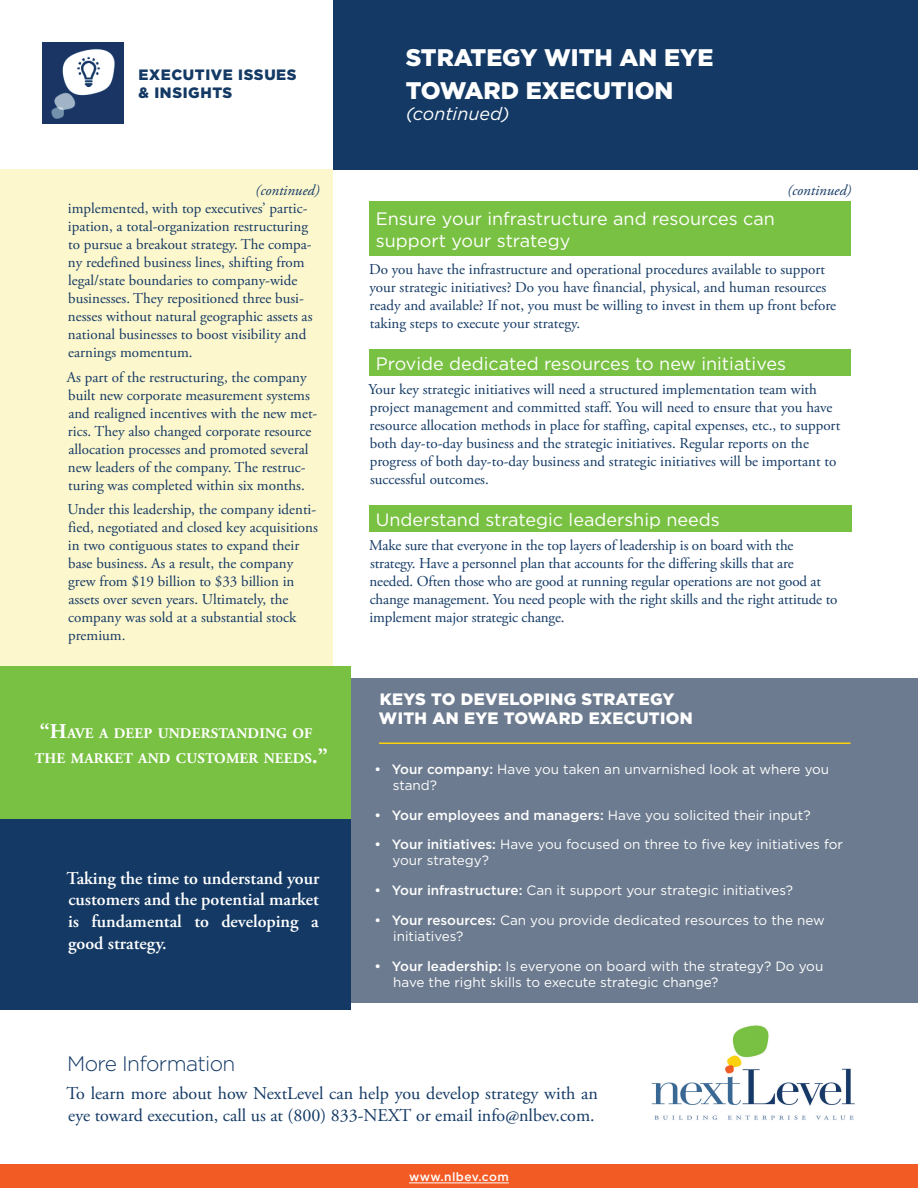
<style>
.page{position:relative;width:918px;height:1188px;background:#fff}
.page>*{position:absolute;margin:0;border:0;box-sizing:border-box;transform-origin:0 0}
.t1{font:900 24px/33px "Gotham";color:#fff}
.t2{font:300 21px "Gotham";letter-spacing:-.03em;color:#133964}
.t3{font:18px/21.6px "Gotham";color:#fff}
.t4{font:18px/21.6px "Adobe Garamond Pro";color:#133964}
.t5{font:600 18px/21.6px "Adobe Garamond Pro";color:#fff;text-align:justify}
.t6{font:italic 18px "Gotham";color:#fff}
.t7{font:900 16.5px/19.8px "Gotham";letter-spacing:.02em;color:#fff}
.t8{font:15px/18px "Adobe Garamond Pro";color:#133964}
.t9{font:900 15px/18px "Gotham";letter-spacing:.04em;color:#133964}
.t10{font:italic 15px "Adobe Garamond Pro";color:#133964}
.t11{font:700 14.7px/25.2px "Adobe Garamond Pro";letter-spacing:.015em;color:#fff}
.t12{font:13.5px/16.2px "Gotham";color:#fff}
.t13{font:500 12px "Gotham";letter-spacing:.035em;color:#fff}
.s1{font-size:21px}
.s2{font-weight:500}
</style>
<div class="page">
<div style="left:0;top:169px;width:333px;height:705px;background:#fdf7cd"></div>
<img style="left:651px;top:1025px;width:204px;height:95px">
<div style="left:333px;top:0;width:585px;height:169px;background:#133964"></div>
<img style="left:42px;top:43px;width:82px;height:81px">
<div style="left:369px;top:202px;width:481px;height:54px;background:#79c142"></div>
<div style="left:369px;top:349px;width:481px;height:27px;background:#79c142"></div>
<div style="left:369px;top:505px;width:482px;height:27px;background:#79c142"></div>
<div style="left:333px;top:678px;width:585px;height:324px;background:#6c7b8f"></div>
<div style="left:0;top:819px;width:351px;height:191px;background:#133964"></div>
<div style="left:0;top:666px;width:351px;height:153px;background:#79c142"></div>
<hr style="left:379px;top:742px;width:471px;height:2px;background:#fcd00a">
<div style="left:0;top:1165px;width:918px;height:23px;background:#f25b24"></div>
<hr style="left:409px;top:1183px;width:100px;height:1px;background:#fff">
<p class="t9" style="left:139px;top:66px;width:160px">EXECUTIVE ISSUES &amp; INSIGHTS</p>
<h1 class="t1" style="left:406px;top:40px;width:309px">STRATEGY WITH AN EYE<br>TOWARD EXECUTION</h1>
<p class="t6" style="left:406px;top:102px;width:106px">(continued)</p>
<p class="t10" style="left:256px;top:181px;width:65px">(continued)</p>
<p class="t10" style="left:787px;top:181px;width:65px">(continued)</p>
<p class="t8" style="left:68px;top:200px;width:246px">implemented, with top executives’ partic&shy;ipation, a total-organization restructuring to pursue a breakout strategy. The compa&shy;ny redefined business lines, shifting from legal/state boundaries to company-wide businesses. They repositioned three busi&shy;nesses without natural geographic assets as national businesses to boost visibility and earnings momentum.</p>
<p class="t8" style="left:67px;top:368px;width:252px">As part of the restructuring, the company built new corporate measurement systems and realigned incentives with the new met&shy;rics. They also changed corporate resource allocation processes and promoted several new leaders of the company. The restruc&shy;turing was completed within six months.</p>
<p class="t8" style="left:68px;top:501px;width:252px">Under this leadership, the company identi&shy;fied, negotiated and closed key acquisitions in two contiguous states to expand their base business. As a result, the company grew from $19 billion to $33 billion in assets over seven years. Ultimately, the company was sold at a substantial stock premium.</p>
<p class="t11" style="left:35px;top:721px;width:295px;text-indent:5px"><span class="s1">“H</span>AVE A DEEP UNDERSTANDING OF<br>THE MARKET AND CUSTOMER NEEDS<span class="s1">.”</span></p>
<p class="t5" style="left:66px;top:868px;width:255px">Taking the time to understand your customers and the potential market is fundamental to developing a good strategy.</p>
<p class="t3" style="left:376px;top:208px;width:401px">Ensure your infrastructure and resources can support your strategy</p>
<p class="t8" style="left:369px;top:261px;width:468px">Do you have the infrastructure and operational procedures available to support your strategic initiatives? Do you have financial, physical, and human resources ready and available? If not, you must be willing to invest in them up front before taking steps to execute your strategy.</p>
<p class="t3" style="left:376px;top:352px;width:412px">Provide dedicated resources to new initiatives</p>
<p class="t8" style="left:368px;top:381px;width:473px">Your key strategic initiatives will need a structured implementation team with project management and committed staff. You will need to ensure that you have resource allocation methods in place for staffing, capital expenses, etc., to support both day-to-day business and the strategic initiatives. Regular reports on the progress of both day-to-day business and strategic initiatives will be important to successful outcomes.</p>
<p class="t3" style="left:376px;top:508px;width:345px">Understand strategic leadership needs</p>
<p class="t8" style="left:369px;top:537px;width:470px">Make sure that everyone in the top layers of leadership is on board with the strategy. Have a personnel plan that accounts for the differing skills that are needed. Often those who are good at running regular operations are not good at change management. You need people with the right skills and the right attitude to implement major strategic change.</p>
<p class="t7" style="left:379px;top:689px;width:315px">KEYS TO DEVELOPING STRATEGY<br>WITH AN EYE TOWARD EXECUTION</p>
<p class="t12" style="left:393px;top:761px;width:438px;text-indent:-18px"><span class="s2">• Your company:</span> Have you taken an unvarnished look at where you stand?</p>
<p class="t12" style="left:375px;top:806px;width:438px"><span class="s2">• Your employees and managers:</span> Have you solicited their input?</p>
<p class="t12" style="left:393px;top:836px;width:452px;text-indent:-18px"><span class="s2">• Your initiatives:</span> Have you focused on three to five key initiatives for your strategy?</p>
<p class="t12" style="left:375px;top:882px;width:420px"><span class="s2">• Your infrastructure:</span> Can it support your strategic initiatives?</p>
<p class="t12" style="left:393px;top:912px;width:433px;text-indent:-19px"><span class="s2">• Your resources:</span> Can you provide dedicated resources to the new initiatives?</p>
<p class="t12" style="left:393px;top:958px;width:432px;text-indent:-19px"><span class="s2">• Your leadership:</span> Is everyone on board with the strategy? Do you have the right skills to execute strategic change?</p>
<h2 class="t2" style="left:67px;top:1050px;width:170px">More Information</h2>
<p class="t4" style="left:67px;top:1083px;width:533px">To learn more about how NextLevel can help you develop strategy with an eye toward execution, call us at (800) 833-NEXT or email info@nlbev.com.</p>
<p class="t13" style="left:409px;top:1169px;width:101px">www.nlbev.com</p>
</div>
